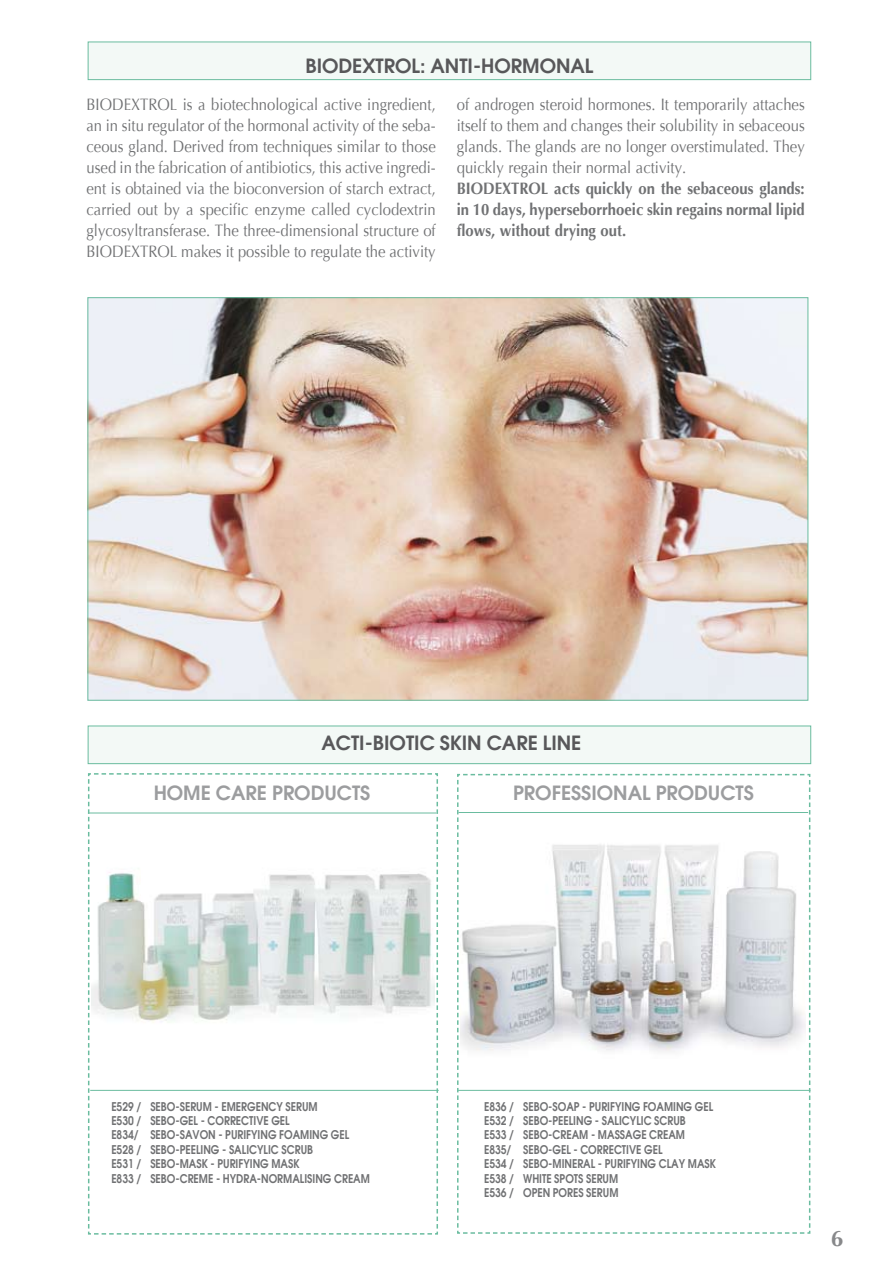
<style>
.page{position:relative;width:893px;height:1263px;background:#fff}
.page>*{position:absolute;margin:0;border:0;box-sizing:border-box;transform-origin:0 0}
.t1{font:700 22.5px "Optima";color:#87888a}
.t2{font:19.5px "Avant Garde Gothic Dm ITC";color:#58585a}
.t3{font:19.5px "Avant Garde Gothic Dm ITC";color:#9c9d9f}
.t4{font:16.5px/21px "Optima";color:#707173;text-align:justify;scale:.9 1}
.t5{font:700 16.5px/21px "Optima";color:#707173;text-align:justify;scale:.9 1}
.t6{font:12px/14.4px "Avant Garde Gothic Dm ITC";color:#707173;scale:.85 1}
</style>
<div class="page">
<svg style="left:457px;top:773px;width:354px;height:461px"></svg>
<svg style="left:87px;top:773px;width:352px;height:462px"></svg>
<img style="left:91px;top:833px;width:343px;height:214px">
<img style="left:461px;top:810px;width:344px;height:262px">
<hr style="left:88px;top:813px;width:348px;height:1px;background:#6abc9f">
<hr style="left:90px;top:1090px;width:349px;height:1px;background:#6abc9f">
<hr style="left:459px;top:812px;width:349px;height:1px;background:#6abc9f">
<hr style="left:458px;top:1090px;width:352px;height:1px;background:#6abc9f">
<div style="left:88px;top:726px;width:723px;height:38px;background:#f3f9f6"></div>
<div style="left:88px;top:726px;width:723px;height:38px;border:1px solid #6abc9f"></div>
<div style="left:88px;top:42px;width:723px;height:38px;background:#f3f9f6"></div>
<div style="left:88px;top:42px;width:723px;height:38px;border:1px solid #6abc9f"></div>
<img style="left:90px;top:299px;width:716px;height:399px">
<p class="t2" style="left:305px;top:53px;width:290px">BIODEXTROL: ANTI-HORMONAL</p>
<p class="t4" style="left:87px;top:94px;width:390px">BIODEXTROL is a biotechnological active ingredient, an in situ regulator of the hormonal activity of the seba&shy;ceous gland. Derived from techniques similar to those used in the fabrication of antibiotics, this active ingredi&shy;ent is obtained via the bioconversion of starch extract, carried out by a specific enzyme called cyclodextrin glycosyltransferase. The three-dimensional structure of BIODEXTROL makes it possible to regulate the activity</p>
<p class="t4" style="left:457px;top:94px;width:388px">of androgen steroid hormones. It temporarily attaches itself to them and changes their solubility in sebaceous glands. The glands are no longer overstimulated. They quickly regain their normal activity.</p>
<p class="t5" style="left:457px;top:178px;width:388px">BIODEXTROL acts quickly on the sebaceous glands: in 10 days, hyperseborrhoeic skin regains normal lipid flows, without drying out.</p>
<p class="t2" style="left:321px;top:730px;width:262px">ACTI-BIOTIC SKIN CARE LINE</p>
<p class="t3" style="left:154px;top:781px;width:218px">HOME CARE PRODUCTS</p>
<p class="t3" style="left:513px;top:781px;width:242px">PROFESSIONAL PRODUCTS</p>
<p class="t6" style="left:111px;top:1099px;width:306px">E529 / SEBO-SERUM - EMERGENCY SERUM<br>E530 / SEBO-GEL - CORRECTIVE GEL<br>E834/ SEBO-SAVON - PURIFYING FOAMING GEL E528 / SEBO-PEELING - SALICYLIC SCRUB<br>E531 / SEBO-MASK - PURIFYING MASK<br>E833 / SEBO-CREME - HYDRA-NORMALISING CREAM</p>
<p class="t6" style="left:484px;top:1099px;width:274px">E836 / SEBO-SOAP - PURIFYING FOAMING GEL<br>E532 / SEBO-PEELING - SALICYLIC SCRUB<br>E533 / SEBO-CREAM - MASSAGE CREAM<br>E835/ SEBO-GEL - CORRECTIVE GEL<br>E534 / SEBO-MINERAL - PURIFYING CLAY MASK<br>E538 / WHITE SPOTS SERUM<br>E536 / OPEN PORES SERUM</p>
<h1 class="t1" style="left:831px;top:1225px;width:14px">6</h1>
</div>
